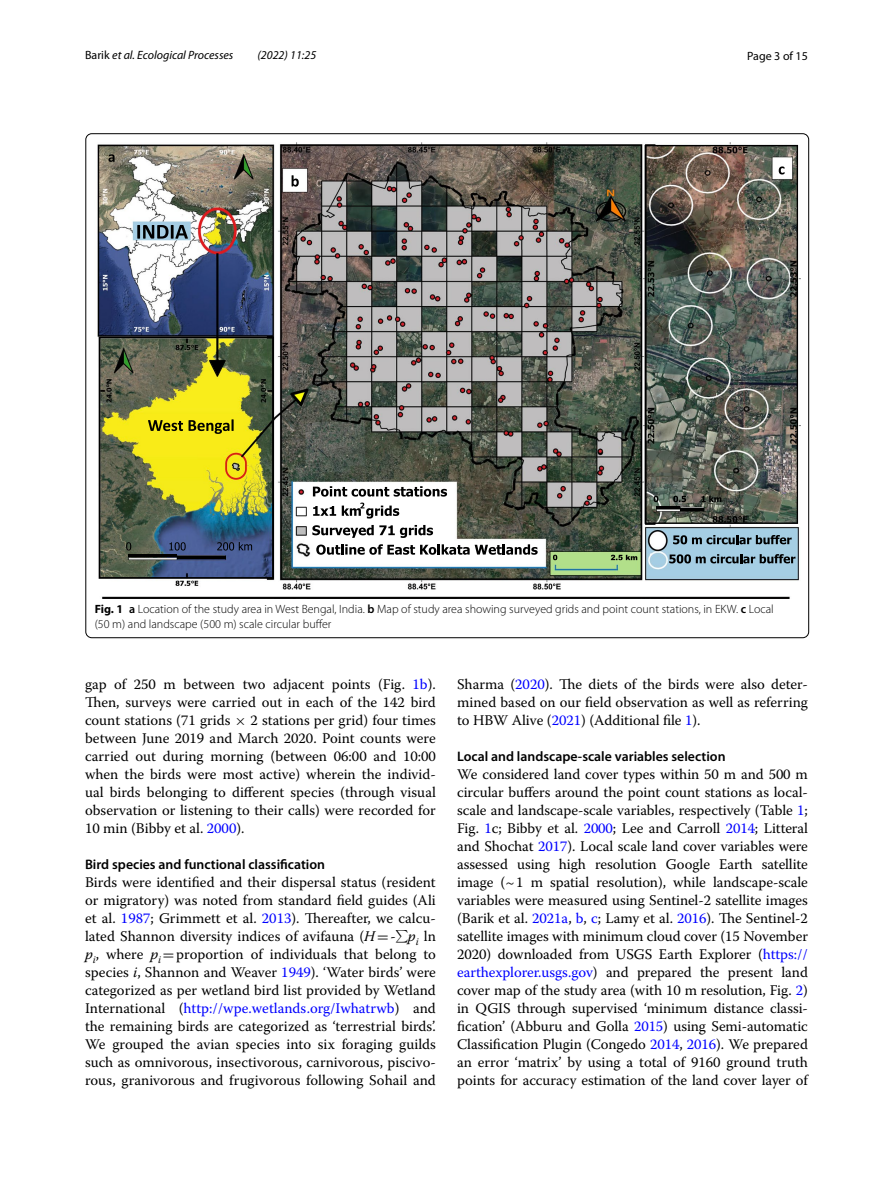
<style>
.page{position:relative;width:893px;height:1187px;background:#fff}
.page>*{position:absolute;margin:0;border:0;box-sizing:border-box;transform-origin:0 0}
.t1{font:14.7px/18px "Warnock Pro";color:#000;text-align:justify}
.t2{font:600 13.8px "Myriad Pro";color:#000}
.t3{font:300 12px/15px "Myriad Pro";color:#000}
.t4{font:italic 12px "Myriad Pro";color:#000}
.t5{font:12px "Myriad Pro";color:#000}
.s1{font-style:normal}
.s2{font-weight:700}
.s3{font-weight:600}
.s4{color:#00f}
.s5{font-family:"MTSY"}
.s6{font-style:italic}
</style>
<div class="page">
<img style="left:97px;top:143px;width:703px;height:455px">
<img style="left:645px;top:145px;width:153px;height:379px">
<svg style="left:292px;top:175px;width:7px;height:12px"></svg>
<svg style="left:673px;top:535px;width:119px;height:9px"></svg>
<svg style="left:669px;top:554px;width:126px;height:9px"></svg>
<svg style="left:553px;top:554px;width:4px;height:6px"></svg>
<svg style="left:611px;top:554px;width:26px;height:6px"></svg>
<svg style="left:313px;top:486px;width:134px;height:10px"></svg>
<svg style="left:313px;top:506px;width:23px;height:9px"></svg>
<svg style="left:342px;top:502px;width:57px;height:16px"></svg>
<svg style="left:312px;top:525px;width:121px;height:13px"></svg>
<svg style="left:316px;top:544px;width:222px;height:10px"></svg>
<svg style="left:779px;top:166px;width:5px;height:8px"></svg>
<svg style="left:137px;top:225px;width:51px;height:14px"></svg>
<svg style="left:108px;top:154px;width:7px;height:8px"></svg>
<hr style="left:656px;top:506px;width:24px;height:2px;background:#000">
<hr style="left:680px;top:508px;width:23px;height:2px;background:#000">
<svg style="left:654px;top:495px;width:4px;height:7px"></svg>
<svg style="left:673px;top:495px;width:13px;height:7px"></svg>
<svg style="left:701px;top:495px;width:20px;height:7px"></svg>
<img style="left:99px;top:336px;width:175px;height:242px">
<p class="t4" style="left:85px;top:48px;width:150px"><span class="s1">Barik</span> et al. Ecological Processes</p>
<p class="t4" style="left:257px;top:48px;width:60px">(2022) 11:25</p>
<p class="t5" style="left:747px;top:48px;width:62px">Page 3 of 15</p>
<p class="t3" style="left:95px;top:602px;width:680px"><span class="s2">Fig. 1</span> <span class="s3">a</span> Location of the study area in West Bengal, India. <span class="s3">b</span> Map of study area showing surveyed grids and point count stations, in EKW. <span class="s3">c</span> Local (50 m) and landscape (500 m) scale circular buffer</p>
<p class="t1" style="left:85px;top:674px;width:352px">gap of 250 m between two adjacent points (Fig. <span class="s4">1b</span>).<br>Then, surveys were carried out in each of the 142 bird count stations (71 grids <span class="s5">×</span> 2 stations per grid) four times between June 2019 and March 2020. Point counts were carried out during morning (between 06:00 and 10:00 when the birds were most active) wherein the individ&shy;ual birds belonging to different species (through visual observation or listening to their calls) were recorded for 10 min (Bibby et al. <span class="s4">2000</span>).</p>
<p class="t2" style="left:85px;top:855px;width:242px">Bird species and functional classification</p>
<p class="t1" style="left:85px;top:872px;width:352px">Birds were identified and their dispersal status (resident or migratory) was noted from standard field guides (Ali et al. <span class="s4">1987</span>; Grimmett et al. <span class="s4">2013</span>). Thereafter, we calcu&shy;lated Shannon diversity indices of avifauna (<span class="s6">H</span><span class="s5">=</span>-∑<span class="s6">p</span><sub>i</sub> ln <span class="s6">p</span><sub>i</sub>, where <span class="s6">p</span><sub>i</sub> <span class="s5">=</span>proportion of individuals that belong to species <span class="s6">i</span>, Shannon and Weaver <span class="s4">1949</span>). ‘Water birds’ were categorized as per wetland bird list provided by Wetland International (<span class="s4">http://wpe.wetlands.org/Iwhatrwb</span>) and the remaining birds are categorized as ‘terrestrial birds’.<br>We grouped the avian species into six foraging guilds such as omnivorous, insectivorous, carnivorous, piscivo&shy;rous, granivorous and frugivorous following Sohail and</p>
<p class="t1" style="left:457px;top:674px;width:352px">Sharma (<span class="s4">2020</span>). The diets of the birds were also deter&shy;mined based on our field observation as well as referring to HBW Alive (<span class="s4">2021</span>) (Additional file <span class="s4">1</span>).</p>
<p class="t2" style="left:457px;top:747px;width:270px">Local and landscape‑scale variables selection</p>
<p class="t1" style="left:457px;top:764px;width:352px">We considered land cover types within 50 m and 500 m circular buffers around the point count stations as local&shy;scale and landscape-scale variables, respectively (Table <span class="s4">1</span>; Fig. <span class="s4">1</span>c; Bibby et al. <span class="s4">2000</span>; Lee and Carroll <span class="s4">2014</span>; Litteral and Shochat <span class="s4">2017</span>). Local scale land cover variables were assessed using high resolution Google Earth satellite image (~1 m spatial resolution), while landscape-scale variables were measured using Sentinel-2 satellite images (Barik et al. <span class="s4">2021a</span>, <span class="s4">b</span>, <span class="s4">c</span>; Lamy et al. <span class="s4">2016</span>). The Sentinel-2 satellite images with minimum cloud cover (15 November 2020) downloaded from USGS Earth Explorer (<span class="s4">https:// earthexplorer.usgs.gov</span>) and prepared the present land cover map of the study area (with 10 m resolution, Fig. <span class="s4">2</span>) in QGIS through supervised ‘minimum distance classi&shy;fication’ (Abburu and Golla <span class="s4">2015</span>) using Semi-automatic Classification Plugin (Congedo <span class="s4">2014</span>, <span class="s4">2016</span>). We prepared an error ‘matrix’ by using a total of 9160 ground truth points for accuracy estimation of the land cover layer of</p>
</div>
